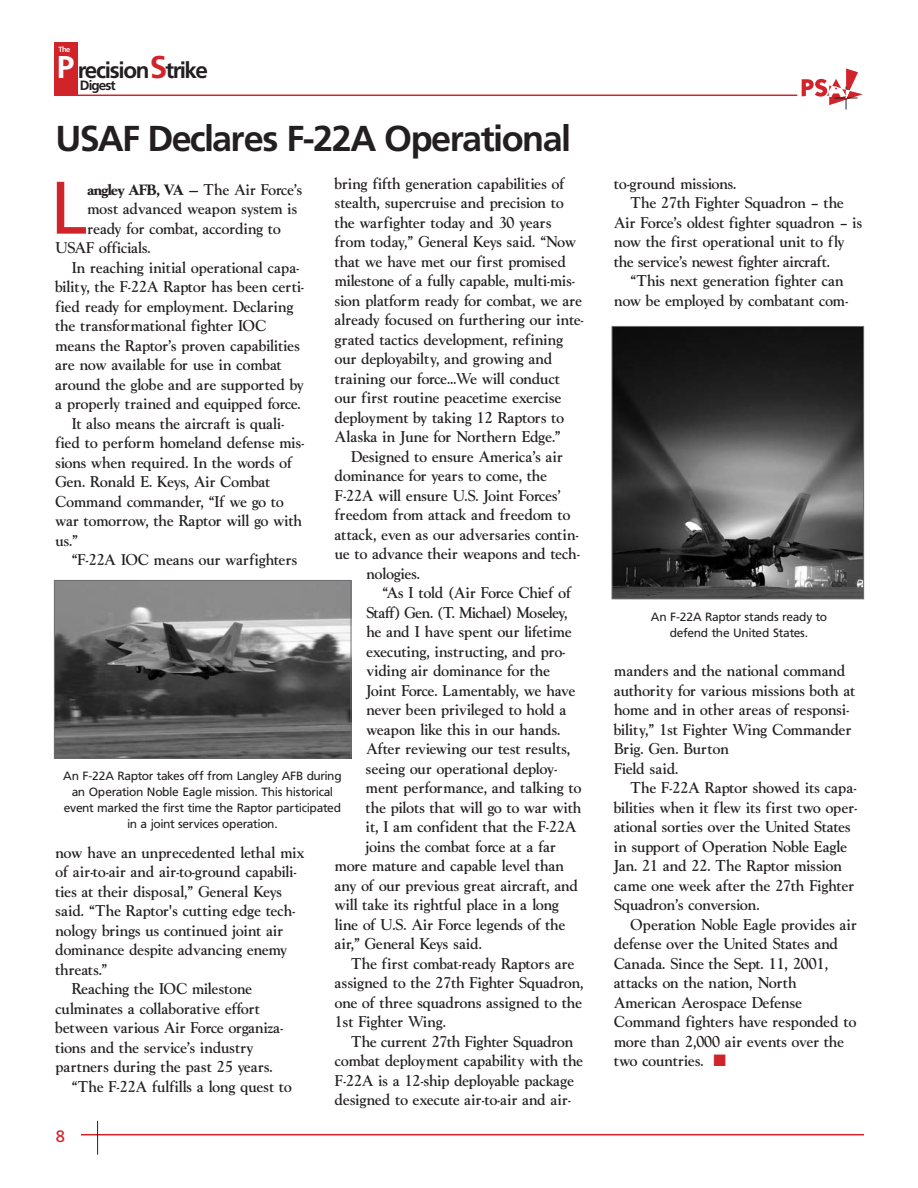
<style>
.page{position:relative;width:918px;height:1188px;background:#fff}
.page>*{position:absolute;margin:0;border:0;box-sizing:border-box;transform-origin:0 0}
.t1{font:74.25px "Frutiger";color:#d1232a}
.t2{font:700 36px "Frutiger";letter-spacing:-.04em;color:#231f20}
.t3{font:700 22.5px "Frutiger";letter-spacing:-.055em;color:#231f20}
.t4{font:16.5px/19.5px "Goudy Light DTC";color:#231f20}
.t5{font:16.5px "Goudy Light DTC";letter-spacing:-.02em;color:#231f20}
.t6{font:16.5px "Frutiger";color:#d1232a}
.t7{font:700 13.5px "Frutiger";letter-spacing:-.065em;color:#231f20}
.t8{font:12px/15.8px "Frutiger";letter-spacing:-.025em;color:#231f20;text-align:center}
.t9{font:700 7.5px "Frutiger";color:#fff}
.s1{font-size:31.5px;color:#fff}
.s2{font-size:31.5px;color:#d1232a}
.s3{font-family:"Goudy Bold DTC";font-size:15.75px}
.s4{color:#d1232a}
</style>
<div class="page">
<hr style="left:81px;top:1134px;width:783px;height:1px;background:#d1232a">
<hr style="left:97px;top:1121px;width:1px;height:34px;background:#231f20">
<div style="left:54px;top:42px;width:23px;height:53px;background:#d1232a"></div>
<hr style="left:54px;top:95px;width:743px;height:1px;background:#d1232a">
<svg style="left:802px;top:68px;width:61px;height:42px"></svg>
<img style="left:56px;top:582px;width:293px;height:175px">
<div style="left:54px;top:580px;width:297px;height:179px;border:1px solid #6c6d70"></div>
<img style="left:614px;top:328px;width:248px;height:269px">
<div style="left:612px;top:326px;width:252px;height:273px;border:1px solid #6c6d70"></div>
<p class="t9" style="left:59px;top:47px;width:13px">The</p>
<h3 class="t3" style="left:57px;top:61px;width:153px"><span class="s1">P</span> recision<span class="s2">S</span>trike</h3>
<p class="t7" style="left:80px;top:80px;width:37px">Digest</p>
<h2 class="t2" style="left:56px;top:124px;width:517px">USAF Declares F-22A Operational</h2>
<p class="t4" style="left:335px;top:173px;width:250px">bring fifth generation capabilities of stealth, supercruise and precision to the warfighter today and 30 years from today,” General Keys said. “Now that we have met our first promised milestone of a fully capable, multi-mis&shy;sion platform ready for combat, we are already focused on furthering our inte&shy;grated tactics development, refining our deployabilty, and growing and training our force…We will conduct our first routine peacetime exercise deployment by taking 12 Raptors to Alaska in June for Northern Edge.”</p>
<p class="t4" style="left:351px;top:446px;width:213px">Designed to ensure America’s air</p>
<p class="t4" style="left:335px;top:466px;width:213px">dominance for years to come, the</p>
<p class="t4" style="left:335px;top:485px;width:227px">F-22A will ensure U.S. Joint Forces’</p>
<p class="t4" style="left:335px;top:505px;width:237px">freedom from attack and freedom to</p>
<p class="t4" style="left:335px;top:524px;width:245px">attack, even as our adversaries contin-</p>
<p class="t4" style="left:335px;top:544px;width:247px">ue to advance their weapons and tech-</p>
<p class="t4" style="left:366px;top:563px;width:55px">nologies.</p>
<p class="t4" style="left:383px;top:583px;width:190px">“As I told (Air Force Chief of</p>
<p class="t5" style="left:366px;top:603px;width:203px">Staff) Gen. (T. Michael) Moseley,</p>
<p class="t4" style="left:366px;top:622px;width:207px">he and I have spent our lifetime</p>
<p class="t4" style="left:366px;top:641px;width:201px">executing, instructing, and pro-</p>
<p class="t4" style="left:366px;top:661px;width:185px">viding air dominance for the</p>
<p class="t4" style="left:366px;top:680px;width:210px">Joint Force. Lamentably, we have</p>
<p class="t4" style="left:366px;top:700px;width:202px">never been privileged to hold a</p>
<p class="t4" style="left:366px;top:719px;width:195px">weapon like this in our hands.</p>
<p class="t4" style="left:366px;top:739px;width:205px">After reviewing our test results,</p>
<p class="t4" style="left:366px;top:758px;width:193px">seeing our operational deploy-</p>
<p class="t4" style="left:366px;top:778px;width:217px">ment performance, and talking to</p>
<p class="t4" style="left:366px;top:797px;width:217px">the pilots that will go to war with</p>
<p class="t4" style="left:366px;top:817px;width:212px">it, I am confident that the F-22A</p>
<p class="t4" style="left:366px;top:836px;width:191px">joins the combat force at a far</p>
<p class="t4" style="left:335px;top:856px;width:231px">more mature and capable level than</p>
<p class="t4" style="left:335px;top:875px;width:245px">any of our previous great aircraft, and</p>
<p class="t4" style="left:335px;top:895px;width:226px">will take its rightful place in a long</p>
<p class="t4" style="left:335px;top:914px;width:232px">line of U.S. Air Force legends of the</p>
<p class="t4" style="left:335px;top:934px;width:148px">air,” General Keys said.</p>
<p class="t4" style="left:351px;top:953px;width:225px">The first combat-ready Raptors are</p>
<p class="t4" style="left:335px;top:973px;width:250px">assigned to the 27th Fighter Squadron,</p>
<p class="t4" style="left:335px;top:992px;width:249px">one of three squadrons assigned to the</p>
<p class="t4" style="left:335px;top:1012px;width:112px">1st Fighter Wing.</p>
<p class="t4" style="left:351px;top:1031px;width:224px">The current 27th Fighter Squadron</p>
<p class="t4" style="left:335px;top:1051px;width:250px">combat deployment capability with the</p>
<p class="t4" style="left:335px;top:1070px;width:241px">F-22A is a 12-ship deployable package</p>
<p class="t4" style="left:335px;top:1090px;width:237px">designed to execute air-to-air and air-</p>
<h1 class="t1" style="left:50px;top:178px;width:39px">L</h1>
<p class="t4" style="left:87px;top:179px;width:216px"><span class="s3">angley AFB, VA</span> — The Air Force’s</p>
<p class="t4" style="left:87px;top:199px;width:211px">most advanced weapon system is</p>
<p class="t4" style="left:87px;top:218px;width:195px">ready for combat, according to</p>
<p class="t4" style="left:55px;top:238px;width:97px">USAF officials.</p>
<p class="t4" style="left:72px;top:257px;width:229px">In reaching initial operational capa-</p>
<p class="t4" style="left:55px;top:277px;width:250px">bility, the F-22A Raptor has been certi-</p>
<p class="t4" style="left:55px;top:296px;width:239px">fied ready for employment. Declaring</p>
<p class="t4" style="left:55px;top:316px;width:212px">the transformational fighter IOC</p>
<p class="t4" style="left:55px;top:335px;width:246px">means the Raptor’s proven capabilities</p>
<p class="t4" style="left:55px;top:355px;width:228px">are now available for use in combat</p>
<p class="t4" style="left:55px;top:374px;width:250px">around the globe and are supported by</p>
<p class="t4" style="left:55px;top:394px;width:247px">a properly trained and equipped force.</p>
<p class="t4" style="left:72px;top:413px;width:214px">It also means the aircraft is quali-</p>
<p class="t4" style="left:55px;top:433px;width:250px">fied to perform homeland defense mis-</p>
<p class="t4" style="left:55px;top:452px;width:238px">sions when required. In the words of</p>
<p class="t4" style="left:55px;top:472px;width:216px">Gen. Ronald E. Keys, Air Combat</p>
<p class="t4" style="left:55px;top:491px;width:230px">Command commander, “If we go to</p>
<p class="t4" style="left:55px;top:511px;width:248px">war tomorrow, the Raptor will go with</p>
<p class="t4" style="left:55px;top:530px;width:24px">us.”</p>
<p class="t4" style="left:72px;top:550px;width:227px">“F-22A IOC means our warfighters</p>
<p class="t8" style="left:63px;top:769px;width:280px">An F-22A Raptor takes off from Langley AFB during an Operation Noble Eagle mission. This historical event marked the first time the Raptor participated in a joint services operation.</p>
<p class="t4" style="left:55px;top:842px;width:250px">now have an unprecedented lethal mix</p>
<p class="t4" style="left:55px;top:862px;width:243px">of air-to-air and air-to-ground capabili-</p>
<p class="t4" style="left:55px;top:881px;width:228px">ties at their disposal,” General Keys</p>
<p class="t4" style="left:55px;top:901px;width:241px">said. “The Raptor's cutting edge tech-</p>
<p class="t4" style="left:55px;top:920px;width:229px">nology brings us continued joint air</p>
<p class="t4" style="left:55px;top:940px;width:233px">dominance despite advancing enemy</p>
<p class="t4" style="left:55px;top:959px;width:53px">threats.”</p>
<p class="t4" style="left:72px;top:979px;width:182px">Reaching the IOC milestone</p>
<p class="t4" style="left:55px;top:998px;width:206px">culminates a collaborative effort</p>
<p class="t4" style="left:55px;top:1018px;width:229px">between various Air Force organiza-</p>
<p class="t4" style="left:55px;top:1037px;width:200px">tions and the service’s industry</p>
<p class="t4" style="left:55px;top:1057px;width:219px">partners during the past 25 years.</p>
<p class="t4" style="left:72px;top:1076px;width:222px">“The F-22A fulfills a long quest to</p>
<p class="t6" style="left:56px;top:1130px;width:11px">8</p>
<p class="t4" style="left:614px;top:173px;width:124px">to-ground missions.</p>
<p class="t4" style="left:630px;top:193px;width:215px">The 27th Fighter Squadron – the</p>
<p class="t4" style="left:614px;top:212px;width:249px">Air Force’s oldest fighter squadron – is</p>
<p class="t4" style="left:614px;top:232px;width:232px">now the first operational unit to fly</p>
<p class="t4" style="left:614px;top:251px;width:217px">the service’s newest fighter aircraft.</p>
<p class="t4" style="left:630px;top:271px;width:215px">“This next generation fighter can</p>
<p class="t4" style="left:614px;top:290px;width:236px">now be employed by combatant com-</p>
<p class="t8" style="left:651px;top:610px;width:178px">An F-22A Raptor stands ready to defend the United States.</p>
<p class="t4" style="left:614px;top:661px;width:243px">manders and the national command authority for various missions both at home and in other areas of responsi&shy;bility,” 1st Fighter Wing Commander<br>Brig. Gen. Burton<br>Field said.</p>
<p class="t4" style="left:614px;top:778px;width:245px;text-indent:16px">The F-22A Raptor showed its capa&shy;bilities when it flew its first two oper&shy;ational sorties over the United States in support of Operation Noble Eagle Jan. 21 and 22. The Raptor mission came one week after the 27th Fighter Squadron’s conversion.</p>
<p class="t4" style="left:614px;top:914px;width:244px;text-indent:16px">Operation Noble Eagle provides air defense over the United States and<br>Canada. Since the Sept. 11, 2001, attacks on the nation, North<br>American Aerospace Defense<br>Command fighters have responded to more than 2,000 air events over the two countries. <span class="s4">■</span></p>
</div>
